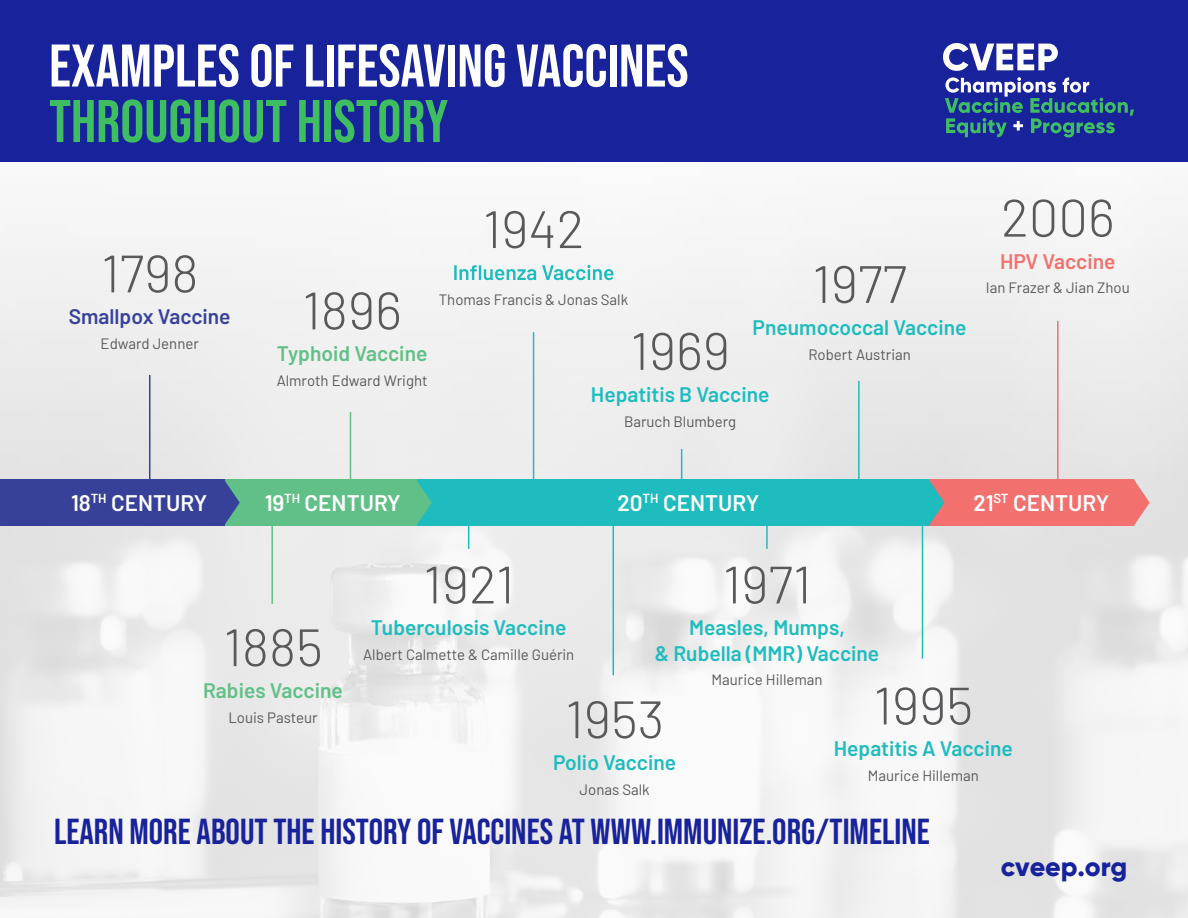
<style>
.page{position:relative;width:1188px;height:918px;background:#fff}
.page>*{position:absolute;margin:0;border:0;box-sizing:border-box;transform-origin:0 0}
.t1{font:60px "Bebas Neue";color:#fff}
.t2{font:60px "Bebas Neue";color:#3ebe61}
.t3{font:300 52.5px "Barlow";color:#58595b}
.t4{font:36px "Bebas Neue";color:#18229b}
.t5{font:800 27px "Gilroy";letter-spacing:-.005em;color:#18229b}
.t6{font:600 22.5px "Barlow";color:#fff}
.t7{font:600 21px/25.2px "Barlow";color:#1ebcbe;text-align:center}
.t8{font:600 21px "Barlow";color:#61c087}
.t9{font:600 21px "Barlow";color:#37419a}
.t10{font:600 21px "Barlow";color:#f2716e}
.t11{font:15px "Barlow";color:#58595b}
</style>
<div class="page">
<img style="left:0;top:217px;width:1188px;height:701px">
<div style="left:0;top:0;width:1188px;height:162px;background:#18229b"></div>
<svg style="left:945px;top:77px;width:189px;height:61px"></svg>
<svg style="left:943px;top:43px;width:115px;height:28px"></svg>
<svg style="left:454px;top:265px;width:160px;height:15px"></svg>
<hr style="left:350px;top:412px;width:1px;height:78px;background:#61c087">
<hr style="left:149px;top:375px;width:1px;height:109px;background:#37419a">
<hr style="left:533px;top:332px;width:1px;height:157px;background:#1ebcbe">
<hr style="left:681px;top:449px;width:1px;height:47px;background:#1ebcbe">
<hr style="left:922px;top:511px;width:1px;height:148px;background:#1ebcbe">
<hr style="left:271px;top:494px;width:2px;height:110px;background:#61c087">
<hr style="left:613px;top:495px;width:1px;height:180px;background:#1ebcbe">
<hr style="left:858px;top:381px;width:2px;height:114px;background:#1ebcbe">
<hr style="left:1057px;top:321px;width:2px;height:186px;background:#f2716e">
<hr style="left:468px;top:511px;width:1px;height:38px;background:#1ebcbe">
<hr style="left:766px;top:511px;width:2px;height:38px;background:#1ebcbe">
<div style="left:929px;top:480px;width:205px;height:46px;background:#f2716e"></div>
<svg style="left:1134px;top:480px;width:16px;height:46px"></svg>
<div style="left:416px;top:480px;width:513px;height:46px;background:#1ebcbe"></div>
<svg style="left:929px;top:480px;width:15px;height:45px"></svg>
<div style="left:224px;top:480px;width:192px;height:46px;background:#61c087"></div>
<svg style="left:416px;top:480px;width:16px;height:46px"></svg>
<div style="left:0;top:480px;width:223px;height:46px;background:#37419a"></div>
<svg style="left:223px;top:480px;width:17px;height:46px"></svg>
<h1 class="t1" style="left:49px;top:32px;width:641px">EXAMPLES OF LIFESAVING VACCINES</h1>
<h1 class="t2" style="left:49px;top:87px;width:401px">THROUGHOUT HISTORY</h1>
<h2 class="t3" style="left:101px;top:236px;width:99px">1798</h2>
<h3 class="t9" style="left:69px;top:301px;width:163px">Smallpox Vaccine</h3>
<p class="t11" style="left:101px;top:333px;width:100px">Edward Jenner</p>
<h2 class="t3" style="left:302px;top:273px;width:101px">1896</h2>
<h3 class="t8" style="left:277px;top:338px;width:152px">Typhoid Vaccine</h3>
<p class="t11" style="left:277px;top:370px;width:152px">Almroth Edward Wright</p>
<h2 class="t3" style="left:483px;top:191px;width:103px">1942</h2>
<h2 class="t3" style="left:812px;top:246px;width:96px">1977</h2>
<h3 class="t7" style="left:753px;top:313px;width:215px">Pneumococcal Vaccine</h3>
<p class="t11" style="left:808px;top:343px;width:104px">Robert Austrian</p>
<p class="t11" style="left:439px;top:288px;width:191px">Thomas Francis &amp; Jonas Salk</p>
<h2 class="t3" style="left:630px;top:313px;width:101px">1969</h2>
<h3 class="t7" style="left:591px;top:380px;width:180px">Hepatitis B Vaccine</h3>
<p class="t11" style="left:624px;top:410px;width:114px">Baruch Blumberg</p>
<h2 class="t3" style="left:1001px;top:180px;width:115px">2006</h2>
<h3 class="t10" style="left:1000px;top:246px;width:117px">HPV Vaccine</h3>
<p class="t11" style="left:986px;top:277px;width:145px">Ian Frazer &amp; Jian Zhou</p>
<h3 class="t6" style="left:71px;top:486px;width:138px">18<sup>TH</sup> CENTURY</h3>
<h3 class="t6" style="left:265px;top:486px;width:138px">19<sup>TH</sup> CENTURY</h3>
<h3 class="t6" style="left:617px;top:486px;width:143px">20<sup>TH</sup> CENTURY</h3>
<h3 class="t6" style="left:974px;top:486px;width:137px">21<sup>ST</sup> CENTURY</h3>
<h2 class="t3" style="left:224px;top:610px;width:101px">1885</h2>
<h3 class="t8" style="left:203px;top:675px;width:141px">Rabies Vaccine</h3>
<p class="t11" style="left:228px;top:707px;width:91px">Louis Pasteur</p>
<h2 class="t3" style="left:423px;top:547px;width:92px">1921</h2>
<h3 class="t7" style="left:371px;top:614px;width:197px">Tuberculosis Vaccine</h3>
<p class="t11" style="left:363px;top:644px;width:213px">Albert Calmette &amp; Camille Guérin</p>
<h2 class="t3" style="left:723px;top:547px;width:90px">1971</h2>
<h3 class="t7" style="left:655px;top:614px;width:226px">Measles, Mumps,<br>&amp; Rubella (MMR) Vaccine</h3>
<p class="t11" style="left:712px;top:669px;width:113px">Maurice Hilleman</p>
<h2 class="t3" style="left:874px;top:668px;width:101px">1995</h2>
<h3 class="t7" style="left:834px;top:735px;width:181px">Hepatitis A Vaccine</h3>
<p class="t11" style="left:868px;top:765px;width:113px">Maurice Hilleman</p>
<h2 class="t3" style="left:565px;top:682px;width:100px">1953</h2>
<h3 class="t7" style="left:553px;top:748px;width:124px">Polio Vaccine</h3>
<p class="t11" style="left:580px;top:779px;width:72px">Jonas Salk</p>
<h3 class="t4" style="left:54px;top:811px;width:877px">LEARN MORE ABOUT THE HISTORY OF VACCINES AT WWW.IMMUNIZE.ORG/TIMELINE</h3>
<h3 class="t5" style="left:1001px;top:849px;width:128px">cveep.org</h3>
</div>
